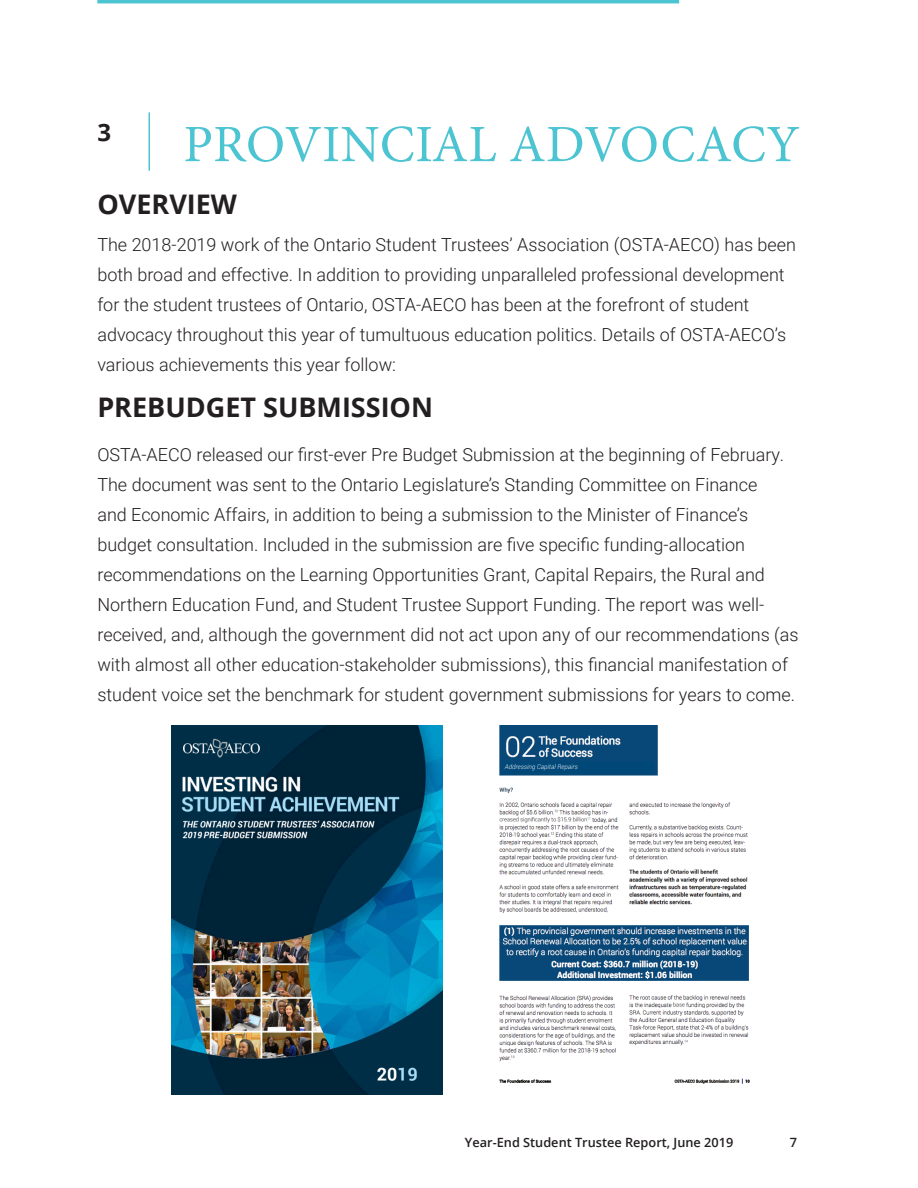
<style>
.page{position:relative;width:918px;height:1188px;background:#fff}
.page>*{position:absolute;margin:0;border:0;box-sizing:border-box;transform-origin:0 0}
.Page_Header_-_Blue{font:52.5px "Minion Pro";letter-spacing:.005em;color:#4dc4d1}
.Page_Header_-_Black{font:700 27px "Open Sans";color:#231f20}
.Page_Section_Number{font:700 24px "Open Sans";color:#231f20}
.Page_Header_Subtext{font:300 18px/30px "Roboto";color:#231f20}
.t1{font:600 12.75px "Open Sans";color:#231f20}
</style>
<div class="page">
<hr style="left:148px;top:112px;width:2px;height:59px;background:#4dc4d1">
<hr style="left:97px;top:0;width:582px;height:3px;background:#4dc4d1">
<img style="left:171px;top:725px;width:272px;height:369px">
<img style="left:499px;top:725px;width:251px;height:359px">
<p class="Page_Section_Number" style="left:97px;top:116px;width:15px">3</p>
<p class="Page_Header_-_Blue" style="left:183px;top:109px;width:618px">PROVINCIAL ADVOCACY</p>
<p class="Page_Header_-_Black" style="left:97px;top:185px;width:141px">OVERVIEW</p>
<p class="Page_Header_Subtext" style="left:97px;top:229px;width:700px">The 2018-2019 work of the Ontario Student Trustees’ Association (OSTA-AECO) has been both broad and effective. In addition to providing unparalleled professional development for the student trustees of Ontario, OSTA-AECO has been at the forefront of student advocacy throughout this year of tumultuous education politics. Details of OSTA-AECO’s various achievements this year follow:</p>
<p class="Page_Header_-_Black" style="left:97px;top:388px;width:337px">PREBUDGET SUBMISSION</p>
<p class="Page_Header_Subtext" style="left:97px;top:439px;width:703px">OSTA-AECO released our first-ever Pre Budget Submission at the beginning of February.<br>The document was sent to the Ontario Legislature’s Standing Committee on Finance<br>and Economic Affairs, in addition to being a submission to the Minister of Finance’s budget consultation. Included in the submission are five specific funding-allocation recommendations on the Learning Opportunities Grant, Capital Repairs, the Rural and Northern Education Fund, and Student Trustee Support Funding. The report was well&shy;received, and, although the government did not act upon any of our recommendations (as with almost all other education-stakeholder submissions), this financial manifestation of student voice set the benchmark for student government submissions for years to come.</p>
<p class="t1" style="left:465px;top:1134px;width:270px">Year-End Student Trustee Report, June 2019</p>
<p class="t1" style="left:790px;top:1134px;width:9px">7</p>
</div>
